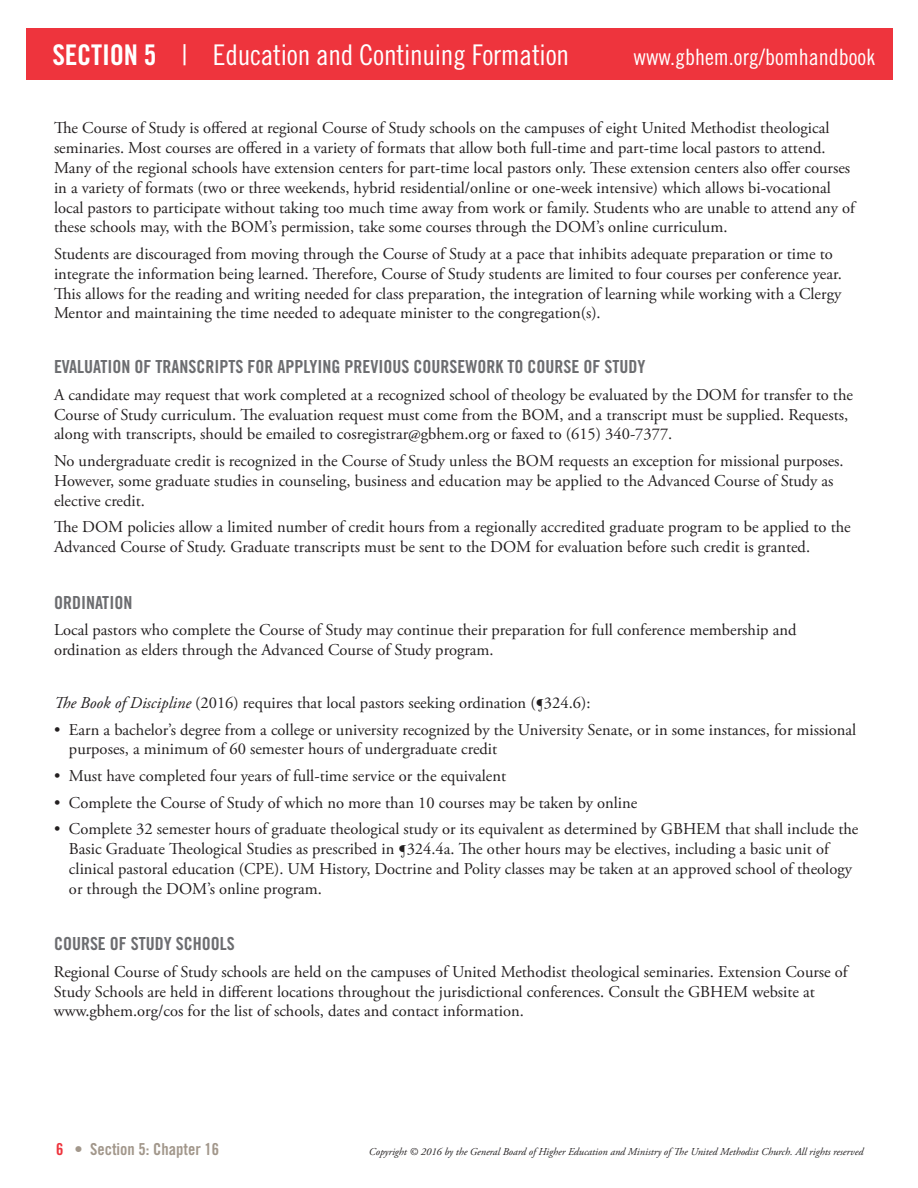
<style>
.page{position:relative;width:918px;height:1188px;background:#fff}
.page>*{position:absolute;margin:0;border:0;box-sizing:border-box;transform-origin:0 0}
.t1{font:28.5px "Trade Gothic Cond Eighteen";letter-spacing:-.01em;color:#fff}
.t2{font:22.5px "Trade Gothic Cond Eighteen";color:#fff}
.t3{font:18px "Trade Gothic Bold Cond Twenty";color:#6c6d70}
.t4{font:16.5px/19.8px "Adobe Garamond Pro";color:#231f20}
.t5{font:16.5px "Trade Gothic Bold Cond Twenty";color:#a2978b}
.t6{font:italic 10.5px "Adobe Garamond Pro";color:#231f20}
.s1{font-family:"Trade Gothic Bold Cond Twenty"}
.s2{font-style:italic}
.s3{color:#ee343d}
</style>
<div class="page">
<div style="left:26px;top:28px;width:866px;height:52px;background:#ee343d"></div>
<h1 class="t1" style="left:53px;top:38px;width:518px"><span class="s1">SECTION 5</span> | Education and Continuing Formation</h1>
<h2 class="t2" style="left:634px;top:43px;width:243px">www.gbhem.org/bomhandbook</h2>
<p class="t4" style="left:54px;top:119px;width:803px">The Course of Study is offered at regional Course of Study schools on the campuses of eight United Methodist theological seminaries. Most courses are offered in a variety of formats that allow both full-time and part-time local pastors to attend.<br>Many of the regional schools have extension centers for part-time local pastors only. These extension centers also offer courses in a variety of formats (two or three weekends, hybrid residential/online or one-week intensive) which allows bi-vocational local pastors to participate without taking too much time away from work or family. Students who are unable to attend any of these schools may, with the BOM’s permission, take some courses through the DOM’s online curriculum.</p>
<p class="t4" style="left:54px;top:244px;width:789px">Students are discouraged from moving through the Course of Study at a pace that inhibits adequate preparation or time to integrate the information being learned. Therefore, Course of Study students are limited to four courses per conference year.<br>This allows for the reading and writing needed for class preparation, the integration of learning while working with a Clergy Mentor and maintaining the time needed to adequate minister to the congregation(s).</p>
<p class="t3" style="left:54px;top:356px;width:593px">EVALUATION OF TRANSCRIPTS FOR APPLYING PREVIOUS COURSEWORK TO COURSE OF STUDY</p>
<p class="t4" style="left:54px;top:385px;width:801px">A candidate may request that work completed at a recognized school of theology be evaluated by the DOM for transfer to the<br>Course of Study curriculum. The evaluation request must come from the BOM, and a transcript must be supplied. Requests, along with transcripts, should be emailed to cosregistrar@gbhem.org or faxed to (615) 340-7377.</p>
<p class="t4" style="left:54px;top:451px;width:791px">No undergraduate credit is recognized in the Course of Study unless the BOM requests an exception for missional purposes.<br>However, some graduate studies in counseling, business and education may be applied to the Advanced Course of Study as elective credit.</p>
<p class="t4" style="left:54px;top:518px;width:798px">The DOM policies allow a limited number of credit hours from a regionally accredited graduate program to be applied to the<br>Advanced Course of Study. Graduate transcripts must be sent to the DOM for evaluation before such credit is granted.</p>
<p class="t3" style="left:54px;top:591px;width:80px">ORDINATION</p>
<p class="t4" style="left:54px;top:621px;width:744px">Local pastors who complete the Course of Study may continue their preparation for full conference membership and ordination as elders through the Advanced Course of Study program.</p>
<p class="t4" style="left:54px;top:694px;width:538px"><span class="s2">The Book of Discipline</span> (2016) requires that local pastors seeking ordination (¶324.6):</p>
<p class="t4" style="left:69px;top:720px;width:789px;text-indent:-15px">• Earn a bachelor’s degree from a college or university recognized by the University Senate, or in some instances, for missional purposes, a minimum of 60 semester hours of undergraduate credit</p>
<p class="t4" style="left:54px;top:766px;width:454px">• Must have completed four years of full-time service or the equivalent</p>
<p class="t4" style="left:54px;top:793px;width:585px">• Complete the Course of Study of which no more than 10 courses may be taken by online</p>
<p class="t4" style="left:69px;top:820px;width:791px;text-indent:-15px">• Complete 32 semester hours of graduate theological study or its equivalent as determined by GBHEM that shall include the Basic Graduate Theological Studies as prescribed in ¶324.4a. The other hours may be electives, including a basic unit of clinical pastoral education (CPE). UM History, Doctrine and Polity classes may be taken at an approved school of theology or through the DOM’s online program.</p>
<p class="t3" style="left:54px;top:933px;width:182px">COURSE OF STUDY SCHOOLS</p>
<p class="t4" style="left:54px;top:962px;width:795px">Regional Course of Study schools are held on the campuses of United Methodist theological seminaries. Extension Course of<br>Study Schools are held in different locations throughout the jurisdictional conferences. Consult the GBHEM website at www.gbhem.org/cos for the list of schools, dates and contact information.</p>
<p class="t5" style="left:56px;top:1139px;width:165px"><span class="s3">6</span> • Section 5: Chapter 16</p>
<p class="t6" style="left:369px;top:1145px;width:496px">Copyright © 2016 by the General Board of Higher Education and Ministry of The United Methodist Church. All rights reserved</p>
</div>
